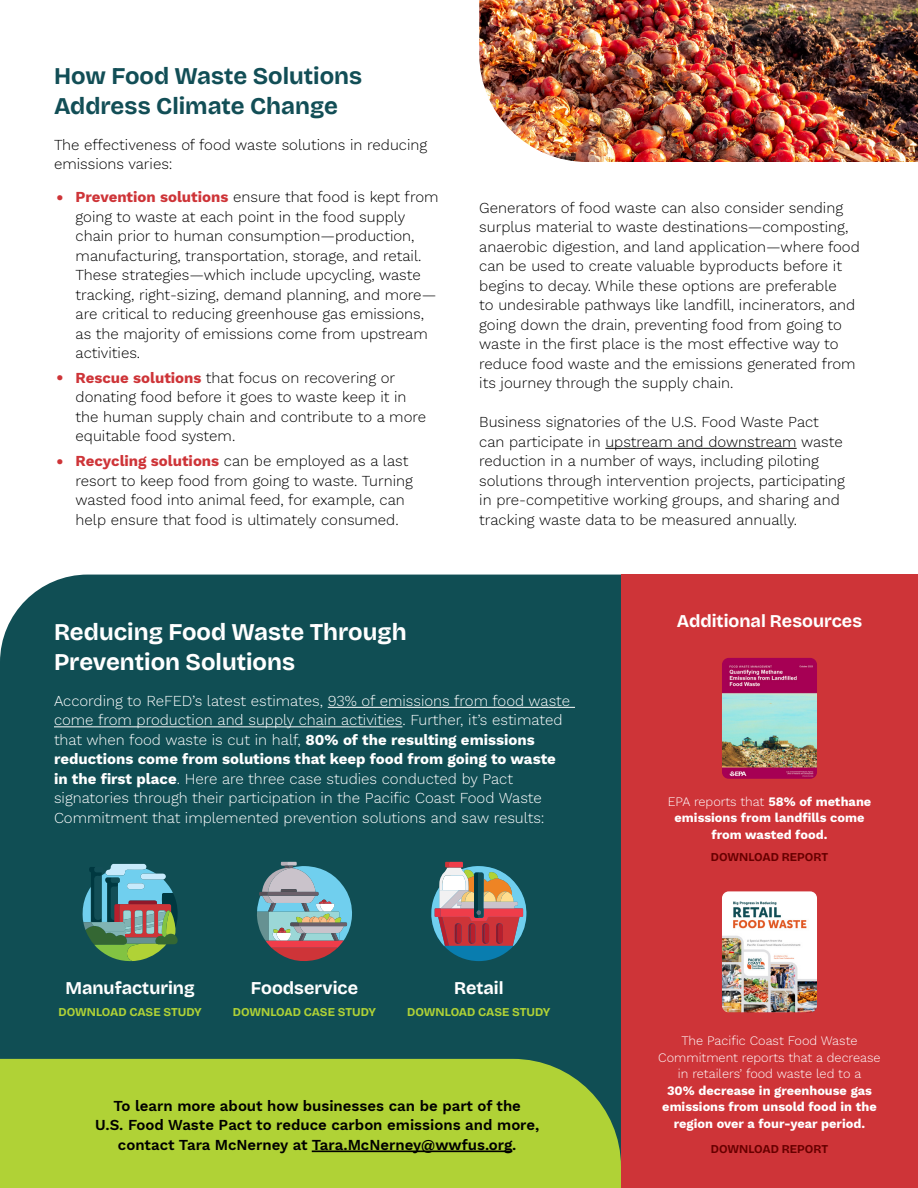
<style>
.page{position:relative;width:918px;height:1188px;background:#fff}
.page>*{position:absolute;margin:0;border:0;box-sizing:border-box;transform-origin:0 0}
.t1{font:700 24px/30px "Bricolage Grotesque 24 pt";color:#fff}
.t2{font:700 24px/30px "Bricolage Grotesque 24 pt";color:#124e56}
.t3{font:700 18px "Bricolage Grotesque 24 pt";color:#fff}
.t4{font:300 15px/19.5px "Work Sans";color:#000}
.t5{font:300 15px/19.5px "Work Sans";color:#fff}
.t6{font:15px/19.5px "Work Sans";color:#000;text-align:center}
.t7{font:12.75px/16.5px "Work Sans";color:#fff;text-align:center}
.t8{font:300 12.75px/16.5px "Work Sans";color:#fff;text-align:center}
.t9{font:700 12px "Bricolage Grotesque 24 pt";letter-spacing:-.005em;color:#b0d236}
.t10{font:700 12px "Bricolage Grotesque 24 pt";color:#680000}
.s1{font-size:27px;color:#ce3438}
.s2{font-weight:400;color:#ce3438}
.s3{font-weight:400}
.s4{font-weight:300}
</style>
<div class="page">
<div style="left:0;top:575px;width:621px;height:484px;background:#104e54"></div>
<div style="left:621px;top:575px;width:297px;height:613px;background:#ce3438"></div>
<img style="left:722px;top:658px;width:95px;height:121px">
<img style="left:722px;top:891px;width:95px;height:121px">
<hr style="left:605px;top:448px;width:192px;height:1px;background:#000">
<div style="left:0;top:1059px;width:621px;height:129px;background:#b0d236"></div>
<hr style="left:312px;top:1151px;width:200px;height:1px;background:#000">
<hr style="left:328px;top:707px;width:247px;height:1px;background:#fff">
<hr style="left:54px;top:726px;width:348px;height:1px;background:#fff">
<div style="left:431px;top:866px;width:95px;height:95px;background:#097daf;border-radius:50%"></div>
<svg style="left:430px;top:862px;width:97px;height:84px"></svg>
<svg style="left:82px;top:864px;width:96px;height:98px"></svg>
<svg style="left:257px;top:862px;width:95px;height:101px"></svg>
<img style="left:479px;top:0;width:439px;height:162px">
<h1 class="t2" style="left:54px;top:60px;width:310px">How Food Waste Solutions<br>Address Climate Change</h1>
<p class="t4" style="left:54px;top:134px;width:375px">The effectiveness of food waste solutions in reducing emissions varies:</p>
<p class="t4" style="left:76px;top:187px;width:364px;text-indent:-22px"><span class="s1">•</span> <span class="s2">Prevention solutions</span> ensure that food is kept from going to waste at each point in the food supply chain prior to human consumption—production, manufacturing, transportation, storage, and retail.<br>These strategies—which include upcycling, waste tracking, right-sizing, demand planning, and more— are critical to reducing greenhouse gas emissions, as the majority of emissions come from upstream activities.</p>
<p class="t4" style="left:76px;top:367px;width:352px;text-indent:-22px"><span class="s1">•</span> <span class="s2">Rescue solutions</span> that focus on recovering or donating food before it goes to waste keep it in the human supply chain and contribute to a more equitable food system.</p>
<p class="t4" style="left:76px;top:451px;width:339px;text-indent:-22px"><span class="s1">•</span> <span class="s2">Recycling solutions</span> can be employed as a last resort to keep food from going to waste. Turning wasted food into animal feed, for example, can help ensure that food is ultimately consumed.</p>
<p class="t4" style="left:479px;top:197px;width:382px">Generators of food waste can also consider sending surplus material to waste destinations—composting, anaerobic digestion, and land application—where food can be used to create valuable byproducts before it begins to decay. While these options are preferable<br>to undesirable pathways like landfill, incinerators, and going down the drain, preventing food from going to waste in the first place is the most effective way to reduce food waste and the emissions generated from its journey through the supply chain.</p>
<p class="t4" style="left:479px;top:412px;width:367px">Business signatories of the U.S. Food Waste Pact can participate in upstream and downstream waste reduction in a number of ways, including piloting solutions through intervention projects, participating in pre-competitive working groups, and sharing and tracking waste data to be measured annually.</p>
<h1 class="t1" style="left:54px;top:616px;width:354px">Reducing Food Waste Through<br>Prevention Solutions</h1>
<p class="t5" style="left:54px;top:690px;width:518px">According to ReFED’s latest estimates, 93% of emissions from food waste come from production and supply chain activities. Further, it’s estimated that when food waste is cut in half, <span class="s3">80% of the resulting emissions reductions come from solutions that keep food from going to waste in the first place</span>. Here are three case studies conducted by Pact signatories through their participation in the Pacific Coast Food Waste Commitment that implemented prevention solutions and saw results:</p>
<p class="t3" style="left:65px;top:973px;width:131px">Manufacturing</p>
<p class="t9" style="left:58px;top:1002px;width:145px">DOWNLOAD CASE STUDY</p>
<p class="t3" style="left:251px;top:973px;width:109px">Foodservice</p>
<p class="t9" style="left:233px;top:1002px;width:145px">DOWNLOAD CASE STUDY</p>
<p class="t3" style="left:454px;top:973px;width:51px">Retail</p>
<p class="t9" style="left:407px;top:1002px;width:145px">DOWNLOAD CASE STUDY</p>
<p class="t6" style="left:95px;top:1095px;width:446px">To learn more about how businesses can be part of the<br>U.S. Food Waste Pact to reduce carbon emissions and more, contact Tara McNerney at Tara.McNerney@wwfus.org.</p>
<p class="t3" style="left:677px;top:607px;width:187px">Additional Resources</p>
<p class="t7" style="left:668px;top:793px;width:205px"><span class="s4">EPA reports that</span> 58% of methane emissions from landfills come from wasted food.</p>
<p class="t10" style="left:711px;top:848px;width:119px">DOWNLOAD REPORT</p>
<p class="t8" style="left:658px;top:1032px;width:224px">The Pacific Coast Food Waste<br>Commitment reports that a decrease in retailers’ food waste led to a</p>
<p class="t7" style="left:662px;top:1082px;width:216px">30% decrease in greenhouse gas emissions from unsold food in the region over a four-year period.</p>
<p class="t10" style="left:711px;top:1139px;width:119px">DOWNLOAD REPORT</p>
</div>
